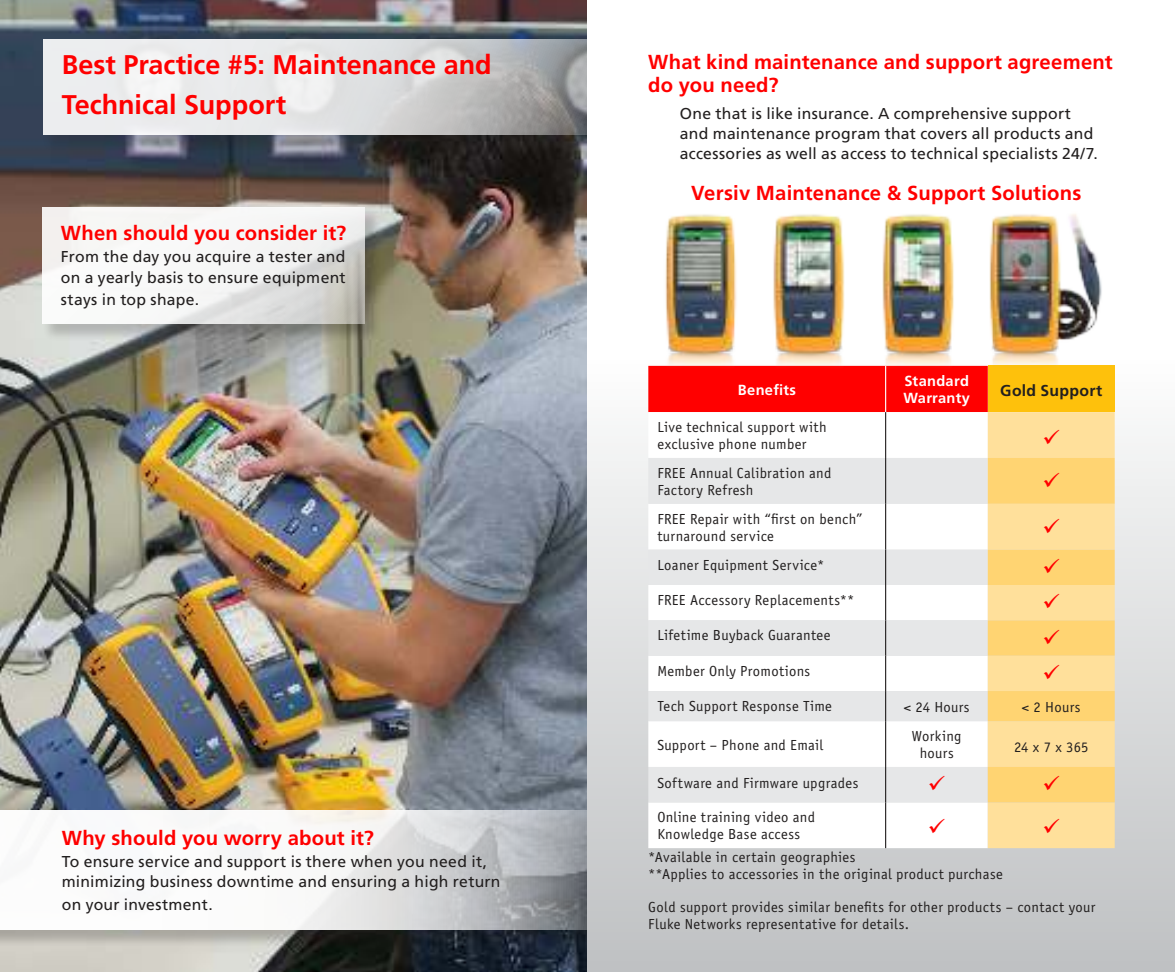
<style>
.page{position:relative;width:1175px;height:972px;background:#fff}
.page>*{position:absolute;margin:0;border:0;box-sizing:border-box;transform-origin:0 0}
.t1{font:700 27px/40.5px "Frutiger";letter-spacing:-.005em;color:#f00}
.t2{font:700 20.25px/22.5px "Frutiger";letter-spacing:.01em;color:#f00}
.t3{font:15.75px/20.2px "Frutiger";letter-spacing:.015em;color:#221f1f}
.t4{font:700 15.75px "Frutiger";letter-spacing:.02em;color:#221f1f}
.t5{font:14.62px/16.9px "Officina Sans";letter-spacing:.02em;color:#221f1f}
.t6{font:700 14.62px/16.9px "Frutiger";letter-spacing:.02em;color:#fff}
</style>
<div class="page">
<img style="left:0;top:0;width:1174px;height:972px">
<div style="left:42px;top:39px;width:584px;height:111px;background:#221f1f;opacity:.25"></div>
<svg style="left:43px;top:39px;width:567px;height:95px;background:#d8d9da"></svg>
<div style="left:0;top:810px;width:604px;height:136px;background:#221f1f;opacity:.25"></div>
<svg style="left:0;top:810px;width:587px;height:119px"></svg>
<div style="left:42px;top:207px;width:339px;height:133px;background:#221f1f;opacity:.25"></div>
<svg style="left:43px;top:207px;width:322px;height:117px;fill:#f6f6f5"></svg>
<div style="left:648px;top:371px;width:339px;height:41px;background:#f00"></div>
<div style="left:987px;top:366px;width:127px;height:46px;background:#fec10c"></div>
<svg style="left:648px;top:412px;width:339px;height:436px"></svg>
<div style="left:987px;top:412px;width:127px;height:436px;background:#ffe09b"></div>
<svg style="left:648px;top:458px;width:339px;height:344px;fill:#e6e7e8"></svg>
<hr style="left:885px;top:366px;width:1px;height:46px;background:#fff">
<hr style="left:885px;top:412px;width:1px;height:46px;background:#221f1f">
<hr style="left:885px;top:458px;width:1px;height:46px;background:#221f1f">
<hr style="left:885px;top:504px;width:1px;height:46px;background:#221f1f">
<hr style="left:885px;top:550px;width:1px;height:35px;background:#221f1f">
<hr style="left:885px;top:585px;width:1px;height:35px;background:#221f1f">
<hr style="left:885px;top:620px;width:1px;height:36px;background:#221f1f">
<hr style="left:885px;top:656px;width:1px;height:35px;background:#221f1f">
<hr style="left:885px;top:691px;width:1px;height:30px;background:#221f1f">
<hr style="left:885px;top:721px;width:1px;height:46px;background:#221f1f">
<hr style="left:885px;top:767px;width:1px;height:35px;background:#221f1f">
<hr style="left:885px;top:802px;width:1px;height:46px;background:#221f1f">
<img style="left:648px;top:208px;width:471px;height:163px">
<svg style="left:1044px;top:430px;width:15px;height:15px"></svg>
<svg style="left:929px;top:776px;width:15px;height:15px"></svg>
<svg style="left:987px;top:458px;width:127px;height:344px;background:#fed986"></svg>
<svg style="left:929px;top:818px;width:15px;height:15px"></svg>
<svg style="left:1044px;top:818px;width:15px;height:15px"></svg>
<h1 class="t1" style="left:62px;top:46px;width:431px">Best Practice #5: Maintenance and<br>Technical Support</h1>
<h2 class="t2" style="left:61px;top:223px;width:287px">When should you consider it?</h2>
<p class="t3" style="left:61px;top:248px;width:286px">From the day you acquire a tester and on a yearly basis to ensure equipment</p>
<p class="t3" style="left:61px;top:291px;width:140px">stays in top shape.</p>
<h2 class="t2" style="left:62px;top:828px;width:314px">Why should you worry about it?</h2>
<p class="t3" style="left:62px;top:853px;width:440px">To ensure service and support is there when you need it, minimizing business downtime and ensuring a high return</p>
<p class="t3" style="left:62px;top:896px;width:152px">on your investment.</p>
<h2 class="t2" style="left:648px;top:52px;width:466px">What kind maintenance and support agreement do you need?</h2>
<p class="t3" style="left:680px;top:104px;width:419px">One that is like insurance. A comprehensive support and maintenance program that covers all products and accessories as well as access to technical specialists 24/7.</p>
<h2 class="t2" style="left:691px;top:183px;width:391px">Versiv Maintenance &amp; Support Solutions</h2>
<p class="t6" style="left:738px;top:383px;width:60px">Benefits</p>
<p class="t6" style="left:903px;top:374px;width:68px">Standard<br>Warranty</p>
<p class="t4" style="left:1000px;top:384px;width:104px">Gold Support</p>
<p class="t5" style="left:657px;top:420px;width:171px">Live technical support with exclusive phone number</p>
<p class="t5" style="left:657px;top:466px;width:176px">FREE Annual Calibration and<br>Factory Refresh</p>
<p class="t5" style="left:657px;top:512px;width:207px">FREE Repair with “first on bench” turnaround service</p>
<p class="t5" style="left:657px;top:558px;width:168px">Loaner Equipment Service*</p>
<p class="t5" style="left:657px;top:593px;width:198px">FREE Accessory Replacements**</p>
<p class="t5" style="left:657px;top:628px;width:175px">Lifetime Buyback Guarantee</p>
<p class="t5" style="left:657px;top:664px;width:154px">Member Only Promotions</p>
<p class="t5" style="left:657px;top:699px;width:176px">Tech Support Response Time</p>
<p class="t5" style="left:903px;top:700px;width:67px">&lt; 24 Hours</p>
<p class="t5" style="left:1022px;top:700px;width:60px">&lt; 2 Hours</p>
<p class="t5" style="left:657px;top:738px;width:167px">Support – Phone and Email</p>
<p class="t5" style="left:911px;top:729px;width:51px;text-align:center">Working hours</p>
<p class="t5" style="left:1014px;top:740px;width:76px">24 x 7 x 365</p>
<p class="t5" style="left:657px;top:776px;width:203px">Software and Firmware upgrades</p>
<p class="t5" style="left:657px;top:810px;width:159px">Online training video and<br>Knowledge Base access</p>
<p class="t5" style="left:648px;top:850px;width:356px">*Available in certain geographies<br>**Applies to accessories in the original product purchase</p>
<p class="t5" style="left:648px;top:900px;width:448px">Gold support provides similar benefits for other products – contact your<br>Fluke Networks representative for details.</p>
</div>
